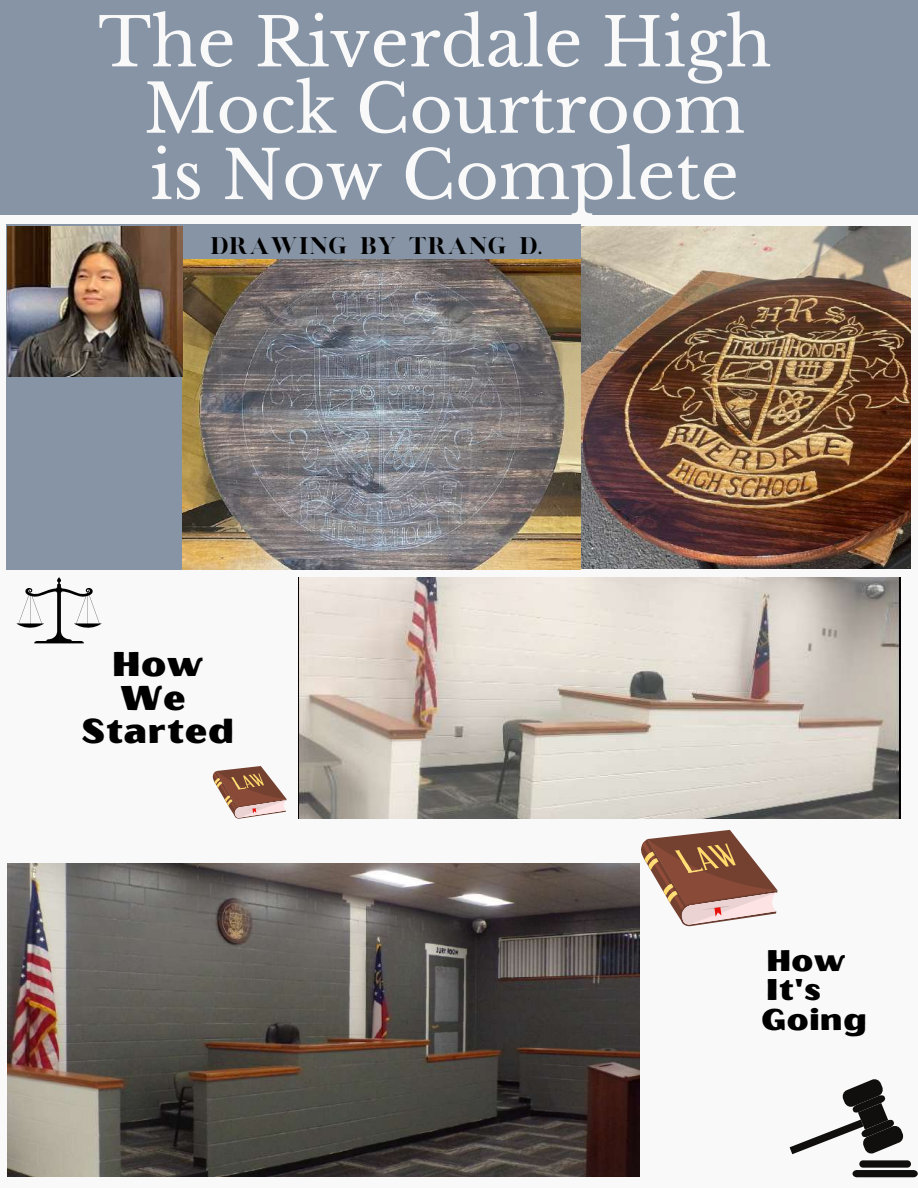
<style>
.page{position:relative;width:918px;height:1188px;background:#f9f9f9}
.page>*{position:absolute;margin:0;border:0;box-sizing:border-box;transform-origin:0 0}
.t1{font:66.6px/66.3px "Libre Baskerville";color:#f9f9f9;text-align:center}
.t2{font:34.5px/33.8px "Oilvare Base";color:#000;text-align:center}
.t3{font:30px/29.4px "Oilvare Base";color:#000}
.t4{font:19.5px "London";color:#000}
</style>
<div class="page">
<div style="left:0;top:0;width:918px;height:215px;background:#8694a5"></div>
<div style="left:6px;top:224px;width:575px;height:345px;background:#8694a5"></div>
<img style="left:183px;top:260px;width:398px;height:309px">
<img style="left:298px;top:577px;width:602px;height:242px">
<img style="left:7px;top:227px;width:176px;height:149px">
<svg style="left:16px;top:577px;width:86px;height:66px"></svg>
<svg style="left:212px;top:766px;width:75px;height:53px"></svg>
<svg style="left:790px;top:1079px;width:114px;height:75px"></svg>
<div style="left:859px;top:1160px;width:52px;height:8px;background:#100f0d;border-radius:4px"></div>
<svg style="left:853px;top:1170px;width:65px;height:7px"></svg>
<svg style="left:641px;top:830px;width:136px;height:97px"></svg>
<img style="left:7px;top:864px;width:633px;height:312px">
<img style="left:581px;top:227px;width:330px;height:342px">
<p class="t1" style="left:98px;top:10px;width:675px">The Riverdale High<br>Mock Courtroom<br>is Now Complete</p>
<p class="t4" style="left:210px;top:232px;width:334px">DRAWING BY TRANG D.</p>
<p class="t2" style="left:81px;top:647px;width:154px">How<br>We<br>Started</p>
<p class="t3" style="left:761px;top:946px;width:107px">How<br>It's<br>Going</p>
</div>
